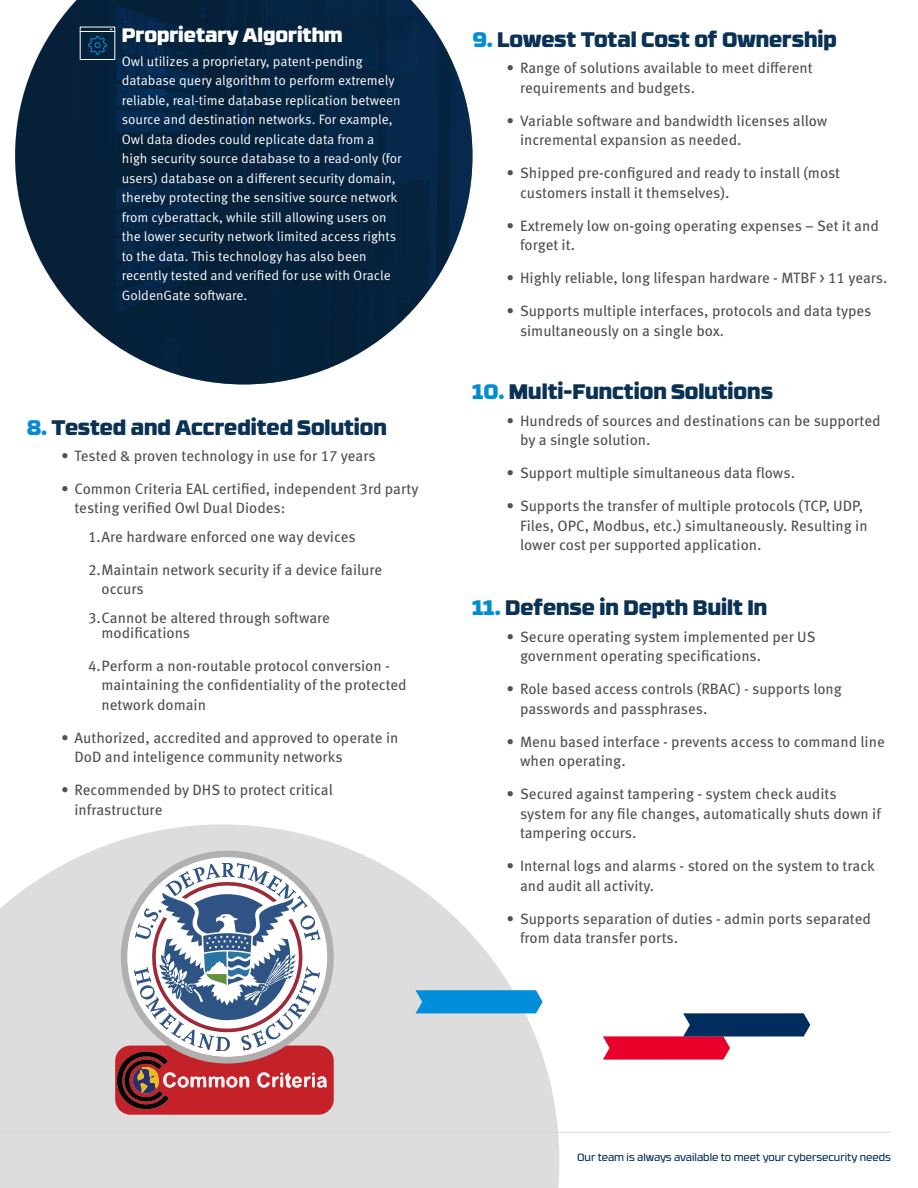
<style>
.page{position:relative;width:918px;height:1188px;background:#fff}
.page>*{position:absolute;margin:0;border:0;box-sizing:border-box;transform-origin:0 0}
.t1{font:900 21px "RB No 3.1";color:#0a3254}
.t2{font:900 19.5px "RB No 3.1";color:#fff}
.t3{font:15px/19.5px "Meta Pro";color:#515150}
.t4{font:13.5px/19.5px "Meta Pro Norm";color:#fff}
.t5{font:10.5px "RB No 3.1";color:#002d5d}
.s1{color:#008dd1}
</style>
<div class="page">
<svg style="left:0;top:824px;width:559px;height:364px;fill:#ddddde"></svg>
<hr style="left:0;top:1132px;width:891px;height:1px;background:#d3d7d5">
<img style="left:15px;top:0;width:457px;height:384px">
<svg style="left:79px;top:26px;width:37px;height:34px"></svg>
<svg style="left:115px;top:851px;width:219px;height:264px"></svg>
<svg style="left:416px;top:990px;width:127px;height:23px;background:#0e93dc"></svg>
<svg style="left:603px;top:1013px;width:207px;height:47px"></svg>
<h2 class="t2" style="left:122px;top:18px;width:223px">Proprietary Algorithm</h2>
<p class="t4" style="left:122px;top:50px;width:281px">Owl utilizes a proprietary, patent-pending database query algorithm to perform extremely reliable, real-time database replication between source and destination networks. For example, Owl data diodes could replicate data from a high security source database to a read-only (for users) database on a different security domain, thereby protecting the sensitive source network from cyberattack, while still allowing users on the lower security network limited access rights to the data. This technology has also been recently tested and verified for use with Oracle GoldenGate software.</p>
<h1 class="t1" style="left:27px;top:409px;width:361px"><span class="s1">8.</span> Tested and Accredited Solution</h1>
<p class="t3" style="left:61px;top:445px;width:316px">• Tested &amp; proven technology in use for 17 years</p>
<p class="t3" style="left:75px;top:478px;width:346px;text-indent:-14px">• Common Criteria EAL certified, independent 3rd party testing verified Owl Dual Diodes:</p>
<p class="t3" style="left:88px;top:526px;width:269px">1.Are hardware enforced one way devices</p>
<p class="t3" style="left:102px;top:559px;width:282px;text-indent:-14px">2.Maintain network security if a device failure occurs</p>
<p class="t3" style="left:102px;top:609px;width:230px;line-height:15px;text-indent:-14px">3.Cannot be altered through software modifications</p>
<p class="t3" style="left:102px;top:655px;width:307px;text-indent:-14px">4.Perform a non-routable protocol conversion - maintaining the confidentiality of the protected network domain</p>
<p class="t3" style="left:75px;top:727px;width:325px;text-indent:-14px">• Authorized, accredited and approved to operate in<br>DoD and inteligence community networks</p>
<p class="t3" style="left:75px;top:780px;width:260px;text-indent:-14px">• Recommended by DHS to protect critical infrastructure</p>
<h1 class="t1" style="left:472px;top:22px;width:366px"><span class="s1">9.</span> Lowest Total Cost of Ownership</h1>
<p class="t3" style="left:520px;top:57px;width:294px;text-indent:-14px">• Range of solutions available to meet different requirements and budgets.</p>
<p class="t3" style="left:520px;top:110px;width:309px;text-indent:-14px">• Variable software and bandwidth licenses allow incremental expansion as needed.</p>
<p class="t3" style="left:520px;top:162px;width:322px;text-indent:-14px">• Shipped pre-configured and ready to install (most customers install it themselves).</p>
<p class="t3" style="left:520px;top:215px;width:360px;text-indent:-14px">• Extremely low on-going operating expenses – Set it and forget it.</p>
<p class="t3" style="left:507px;top:267px;width:383px">• Highly reliable, long lifespan hardware - MTBF &gt; 11 years.</p>
<p class="t3" style="left:520px;top:300px;width:353px;text-indent:-14px">• Supports multiple interfaces, protocols and data types simultaneously on a single box.</p>
<h1 class="t1" style="left:472px;top:374px;width:302px"><span class="s1">10.</span> Multi-Function Solutions</h1>
<p class="t3" style="left:520px;top:410px;width:362px;text-indent:-14px">• Hundreds of sources and destinations can be supported by a single solution.</p>
<p class="t3" style="left:507px;top:462px;width:290px">• Support multiple simultaneous data flows.</p>
<p class="t3" style="left:520px;top:495px;width:349px;text-indent:-14px">• Supports the transfer of multiple protocols (TCP, UDP,<br>Files, OPC, Modbus, etc.) simultaneously. Resulting in lower cost per supported application.</p>
<h1 class="t1" style="left:472px;top:590px;width:296px"><span class="s1">11.</span> Defense in Depth Built In</h1>
<p class="t3" style="left:520px;top:626px;width:297px;text-indent:-14px">• Secure operating system implemented per US government operating specifications.</p>
<p class="t3" style="left:520px;top:678px;width:324px;text-indent:-14px">• Role based access controls (RBAC) - supports long passwords and passphrases.</p>
<p class="t3" style="left:520px;top:731px;width:366px;text-indent:-14px">• Menu based interface - prevents access to command line when operating.</p>
<p class="t3" style="left:520px;top:783px;width:363px;text-indent:-14px">• Secured against tampering - system check audits system for any file changes, automatically shuts down if tampering occurs.</p>
<p class="t3" style="left:520px;top:855px;width:356px;text-indent:-14px">• Internal logs and alarms - stored on the system to track and audit all activity.</p>
<p class="t3" style="left:520px;top:908px;width:352px;text-indent:-14px">• Supports separation of duties - admin ports separated from data transfer ports.</p>
<p class="t5" style="left:577px;top:1149px;width:315px">Our team is always available to meet your cybersecurity needs</p>
</div>
